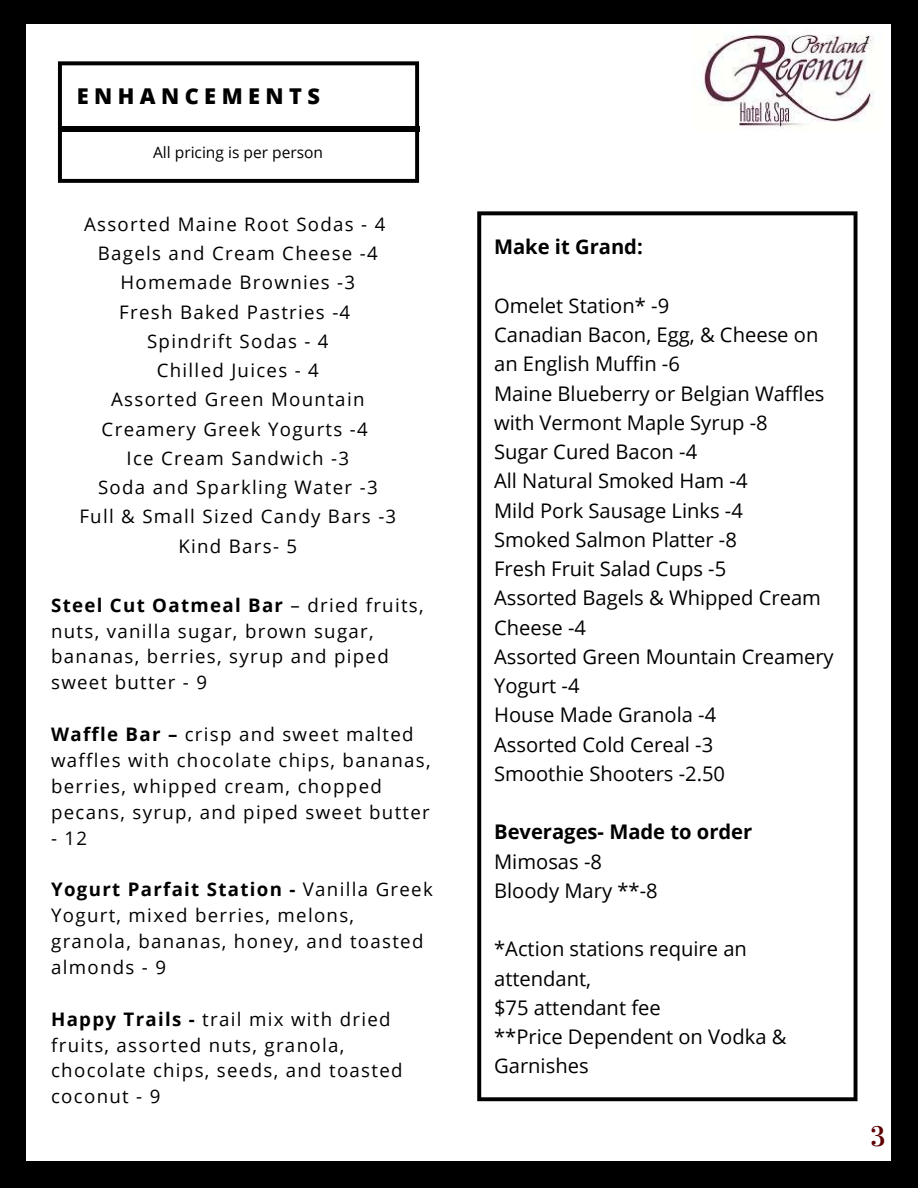
<style>
.page{position:relative;width:918px;height:1188px;background:#000}
.page>*{position:absolute;margin:0;border:0;box-sizing:border-box;transform-origin:0 0}
.t1{font:28.05px "Vidaloka";color:#5e0003}
.t2{font:800 21.75px "Open Sans";letter-spacing:.25em;color:#000}
.t3{font:20.1px/29.2px "Open Sans";color:#000}
.t4{font:700 20.1px "Open Sans";color:#000}
.t5{font:18.75px/25.8px "Open Sans";letter-spacing:.07em;color:#000}
.t6{font:15.6px "Open Sans";color:#000}
.s1{font-weight:700}
</style>
<div class="page">
<div style="left:27px;top:24px;width:864px;height:1137px;background:#fff"></div>
<img style="left:700px;top:34px;width:174px;height:95px">
<svg style="left:477px;top:211px;width:380px;height:890px"></svg>
<svg style="left:58px;top:61px;width:361px;height:122px"></svg>
<div style="left:58px;top:126px;width:362px;height:6px;background:#000"></div>
<p class="t2" style="left:77px;top:81px;width:245px">ENHANCEMENTS</p>
<p class="t6" style="left:153px;top:142px;width:172px">All pricing is per person</p>
<p class="t5" style="left:79px;top:209px;width:318px;line-height:29.2px;text-align:center">Assorted Maine Root Sodas - 4<br>Bagels and Cream Cheese -4<br>Homemade Brownies -3<br>Fresh Baked Pastries -4<br>Spindrift Sodas - 4<br>Chilled Juices - 4<br>Assorted Green Mountain<br>Creamery Greek Yogurts -4<br>Ice Cream Sandwich -3<br>Soda and Sparkling Water -3<br>Full &amp; Small Sized Candy Bars -3<br>Kind Bars- 5</p>
<p class="t5" style="left:51px;top:592px;width:374px"><span class="s1">Steel Cut Oatmeal Bar</span> – dried fruits, nuts, vanilla sugar, brown sugar, bananas, berries, syrup and piped sweet butter - 9</p>
<p class="t5" style="left:51px;top:721px;width:381px"><span class="s1">Waffle Bar –</span> crisp and sweet malted waffles with chocolate chips, bananas, berries, whipped cream, chopped pecans, syrup, and piped sweet butter</p>
<p class="t5" style="left:51px;top:824px;width:38px">- 12</p>
<p class="t5" style="left:51px;top:876px;width:383px"><span class="s1">Yogurt Parfait Station -</span> Vanilla Greek<br>Yogurt, mixed berries, melons, granola, bananas, honey, and toasted almonds - 9</p>
<p class="t5" style="left:51px;top:1006px;width:353px"><span class="s1">Happy Trails -</span> trail mix with dried fruits, assorted nuts, granola, chocolate chips, seeds, and toasted coconut - 9</p>
<p class="t4" style="left:494px;top:233px;width:150px">Make it Grand:</p>
<p class="t3" style="left:494px;top:290px;width:341px">Omelet Station* -9<br>Canadian Bacon, Egg, &amp; Cheese on an English Muffin -6<br>Maine Blueberry or Belgian Waffles with Vermont Maple Syrup -8<br>Sugar Cured Bacon -4<br>All Natural Smoked Ham -4<br>Mild Pork Sausage Links -4<br>Smoked Salmon Platter -8<br>Fresh Fruit Salad Cups -5<br>Assorted Bagels &amp; Whipped Cream<br>Cheese -4<br>Assorted Green Mountain Creamery<br>Yogurt -4<br>House Made Granola -4<br>Assorted Cold Cereal -3<br>Smoothie Shooters -2.50</p>
<p class="t4" style="left:494px;top:818px;width:260px">Beverages- Made to order</p>
<p class="t3" style="left:494px;top:846px;width:165px">Mimosas -8<br>Bloody Mary **-8</p>
<p class="t3" style="left:494px;top:934px;width:294px">*Action stations require an attendant,<br>$75 attendant fee<br>**Price Dependent on Vodka &amp;<br>Garnishes</p>
<h1 class="t1" style="left:870px;top:1119px;width:17px">3</h1>
</div>
